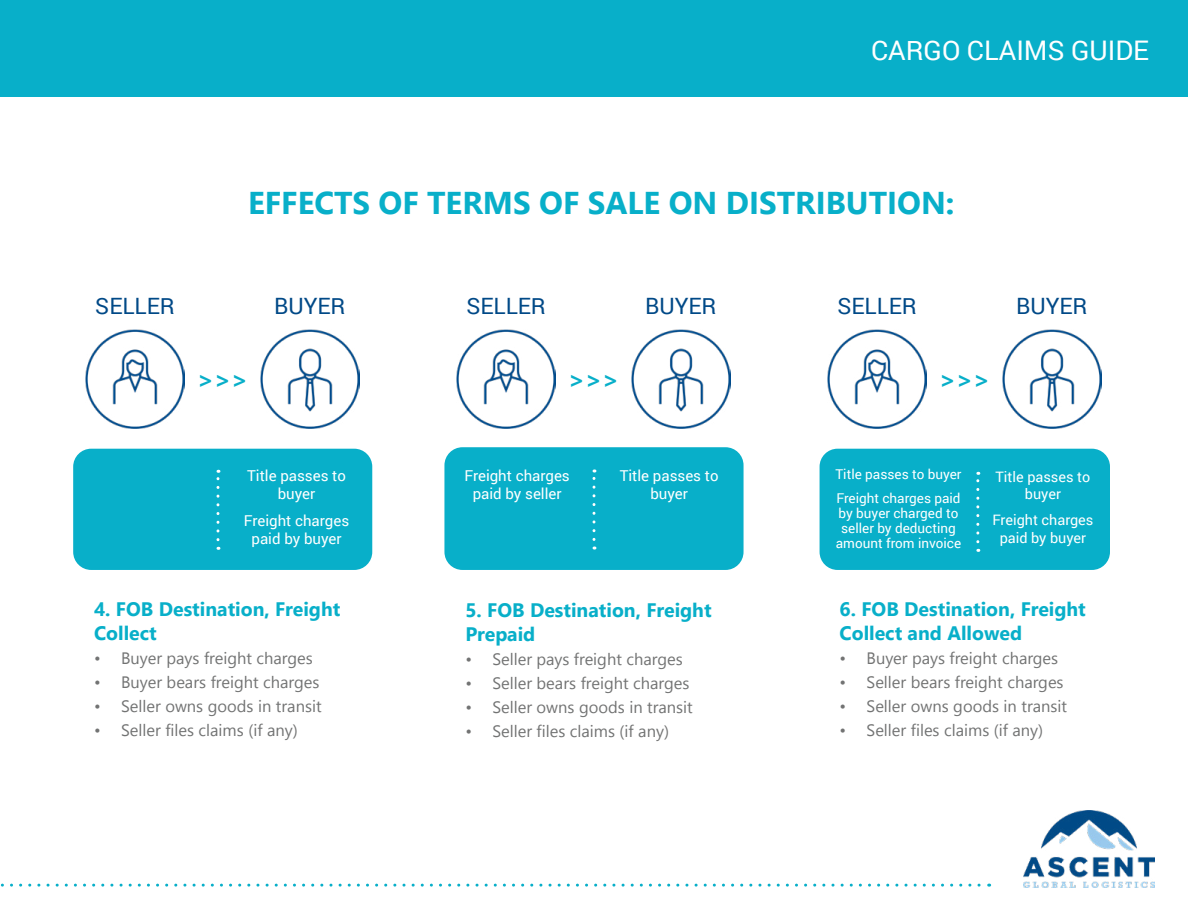
<style>
.page{position:relative;width:1188px;height:918px;background:#fff}
.page>*{position:absolute;margin:0;border:0;box-sizing:border-box;transform-origin:0 0}
.t1{font:700 31.5px "Nirmala UI";color:#08afc9}
.t2{font:27px "Roboto";color:#fff}
.t3{font:700 24px "Nirmala UI";color:#08afc9}
.t4{font:22.5px "Roboto";color:#004987}
.t5{font:700 19.5px/24px "Nirmala UI";color:#08afc9}
.t6{font:16.5px "Nirmala UI";color:#727373}
.t7{font:15px/18px "Roboto";color:#fff;text-align:center}
.t8{font:14.4px/17.2px "Roboto";color:#fff;text-align:center}
.t9{font:13.5px/15px "Roboto";color:#fff}
</style>
<div class="page">
<div style="left:0;top:0;width:1188px;height:96px;background:#08afc9"></div>
<img style="left:1023px;top:810px;width:132px;height:77px">
<svg style="left:0;top:884px;width:990px;height:3px"></svg>
<img style="left:86px;top:330px;width:99px;height:99px">
<img style="left:261px;top:330px;width:99px;height:99px">
<div style="left:444px;top:447px;width:300px;height:123px;background:#08afc9;border-radius:18px"></div>
<img style="left:457px;top:330px;width:99px;height:99px">
<img style="left:632px;top:330px;width:99px;height:99px">
<img style="left:828px;top:330px;width:99px;height:99px">
<img style="left:1003px;top:330px;width:99px;height:99px">
<div style="left:820px;top:449px;width:290px;height:121px;background:#08afc9;border-radius:18px"></div>
<svg style="left:976px;top:472px;width:3px;height:70px"></svg>
<div style="left:73px;top:449px;width:299px;height:121px;background:#08afc9;border-radius:18px"></div>
<svg style="left:216px;top:470px;width:3px;height:70px"></svg>
<svg style="left:592px;top:469px;width:4px;height:70px"></svg>
<h2 class="t2" style="left:871px;top:31px;width:279px">CARGO CLAIMS GUIDE</h2>
<h1 class="t1" style="left:248px;top:176px;width:708px">EFFECTS OF TERMS OF SALE ON DISTRIBUTION:</h1>
<h3 class="t4" style="left:95px;top:291px;width:81px">SELLER</h3>
<h3 class="t4" style="left:274px;top:291px;width:73px">BUYER</h3>
<h3 class="t3" style="left:197px;top:359px;width:52px">&gt;&gt;&gt;</h3>
<p class="t7" style="left:247px;top:466px;width:100px">Title passes to buyer</p>
<p class="t7" style="left:244px;top:511px;width:107px">Freight charges paid by buyer</p>
<p class="t5" style="left:94px;top:595px;width:248px">4. FOB Destination, Freight<br>Collect</p>
<p class="t6" style="left:94px;top:645px;width:220px">• Buyer pays freight charges</p>
<p class="t6" style="left:94px;top:669px;width:227px">• Buyer bears freight charges</p>
<p class="t6" style="left:94px;top:693px;width:229px">• Seller owns goods in transit</p>
<p class="t6" style="left:94px;top:717px;width:205px">• Seller files claims (if any)</p>
<h3 class="t4" style="left:466px;top:291px;width:81px">SELLER</h3>
<h3 class="t4" style="left:645px;top:291px;width:73px">BUYER</h3>
<h3 class="t3" style="left:568px;top:359px;width:52px">&gt;&gt;&gt;</h3>
<p class="t7" style="left:465px;top:466px;width:107px">Freight charges paid by seller</p>
<p class="t7" style="left:620px;top:466px;width:100px">Title passes to buyer</p>
<p class="t5" style="left:465px;top:597px;width:248px">5. FOB Destination, Freight<br>Prepaid</p>
<p class="t6" style="left:465px;top:646px;width:219px">• Seller pays freight charges</p>
<p class="t6" style="left:465px;top:670px;width:226px">• Seller bears freight charges</p>
<p class="t6" style="left:465px;top:694px;width:229px">• Seller owns goods in transit</p>
<p class="t6" style="left:465px;top:718px;width:205px">• Seller files claims (if any)</p>
<h3 class="t4" style="left:837px;top:291px;width:81px">SELLER</h3>
<h3 class="t4" style="left:1016px;top:291px;width:73px">BUYER</h3>
<h3 class="t3" style="left:939px;top:359px;width:52px">&gt;&gt;&gt;</h3>
<p class="t9" style="left:835px;top:462px;width:128px;line-height:24px">Title passes to buyer<br>Freight charges paid</p>
<p class="t9" style="left:836px;top:505px;width:127px;text-align:center">by buyer charged to seller by deducting amount from invoice</p>
<p class="t8" style="left:995px;top:467px;width:96px">Title passes to buyer</p>
<p class="t8" style="left:992px;top:511px;width:103px">Freight charges paid by buyer</p>
<p class="t5" style="left:840px;top:595px;width:248px">6. FOB Destination, Freight<br>Collect and Allowed</p>
<p class="t6" style="left:840px;top:645px;width:220px">• Buyer pays freight charges</p>
<p class="t6" style="left:840px;top:669px;width:226px">• Seller bears freight charges</p>
<p class="t6" style="left:840px;top:693px;width:229px">• Seller owns goods in transit</p>
<p class="t6" style="left:840px;top:717px;width:205px">• Seller files claims (if any)</p>
</div>
